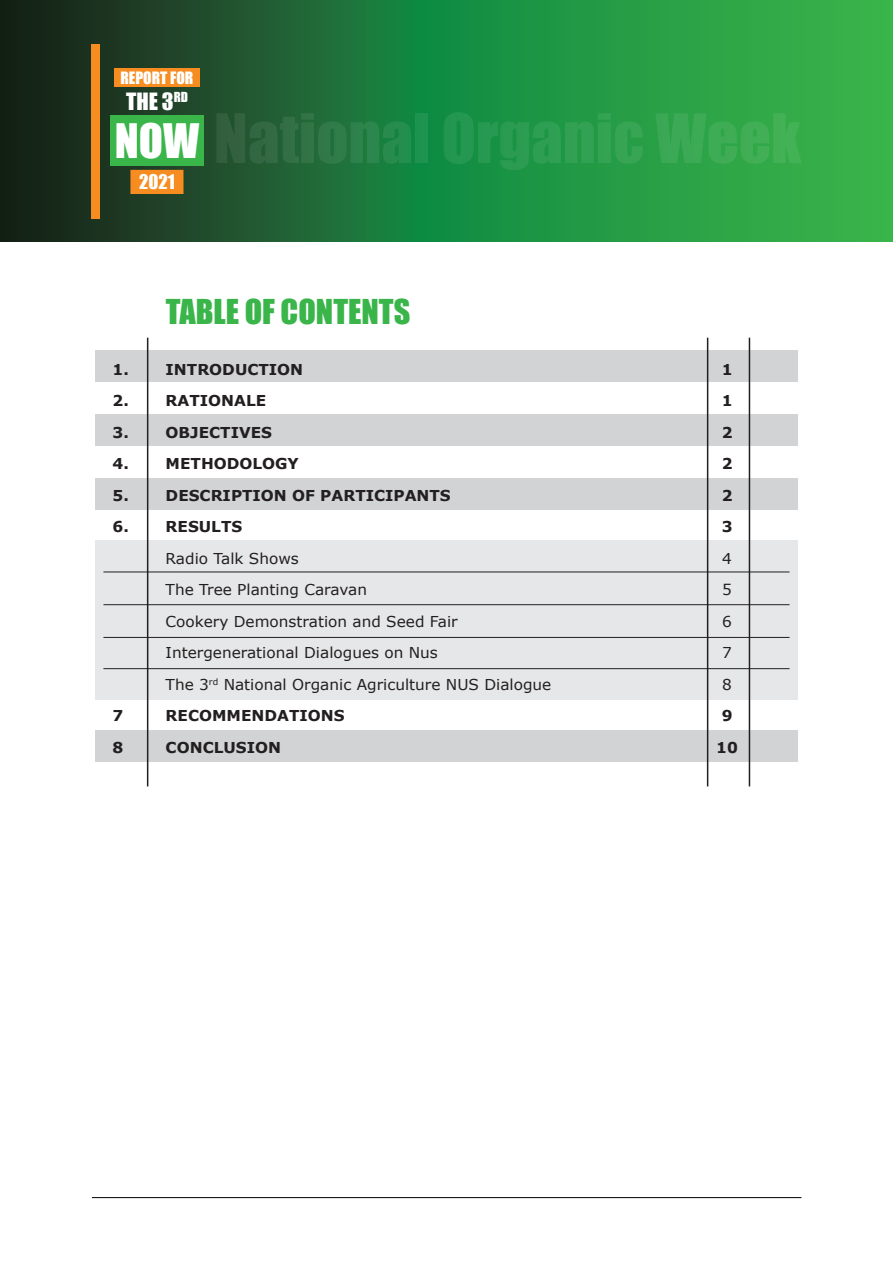
<style>
.page{position:relative;width:893px;height:1263px;background:#fff}
.page>*{position:absolute;margin:0;border:0;box-sizing:border-box;transform-origin:0 0}
.t1{font:43.65px "Impact";color:#fff}
.t2{font:31.5px "Impact";color:#39b54a}
.t3{font:21.9px "Impact";color:#fff}
.t4{font:18.6px "Impact";color:#fff}
.t5{font:15.6px "Impact";color:#fff}
.t6{font:15px/31.5px "Verdana";color:#231f20}
.t7{font:700 15px/31.5px "Verdana";color:#231f20;text-align:justify}
</style>
<div class="page">
<svg style="left:0;top:0;width:893px;height:241px;background:#227d3a"></svg>
<div style="left:95px;top:350px;width:703px;height:32px;background:#d1d3d4"></div>
<div style="left:95px;top:414px;width:703px;height:32px;background:#d1d3d4"></div>
<div style="left:95px;top:478px;width:703px;height:32px;background:#d1d3d4"></div>
<div style="left:95px;top:540px;width:703px;height:160px;background:#e6e7e8"></div>
<div style="left:95px;top:730px;width:703px;height:32px;background:#d1d3d4"></div>
<hr style="left:147px;top:338px;width:1px;height:448px;background:#231f20">
<hr style="left:707px;top:338px;width:1px;height:448px;background:#231f20">
<hr style="left:749px;top:338px;width:1px;height:448px;background:#231f20">
<div style="left:92px;top:44px;width:8px;height:174px;background:#f78c20"></div>
<div style="left:130px;top:170px;width:54px;height:24px;background:#f78c20"></div>
<div style="left:110px;top:115px;width:94px;height:50px;background:#39b54a"></div>
<div style="left:114px;top:68px;width:86px;height:18px;background:#f78c20"></div>
<hr style="left:92px;top:1197px;width:709px;height:1px;background:#000">
<hr style="left:103px;top:572px;width:686px;height:1px;background:#231f20">
<hr style="left:103px;top:604px;width:686px;height:1px;background:#231f20">
<hr style="left:103px;top:637px;width:686px;height:1px;background:#231f20">
<hr style="left:103px;top:668px;width:686px;height:1px;background:#231f20">
<p class="t5" style="left:120px;top:65px;width:74px">REPORT FOR</p>
<h3 class="t3" style="left:126px;top:84px;width:63px">THE 3<sup>RD</sup></h3>
<h1 class="t1" style="left:115px;top:107px;width:86px">NOW</h1>
<p class="t4" style="left:139px;top:168px;width:37px">2021</p>
<h2 class="t2" style="left:166px;top:287px;width:246px">TABLE OF CONTENTS</h2>
<p class="t7" style="left:113px;top:353px;width:18px">1.</p>
<p class="t7" style="left:166px;top:353px;width:139px">INTRODUCTION</p>
<p class="t7" style="left:113px;top:385px;width:18px">2.</p>
<p class="t7" style="left:166px;top:385px;width:102px">RATIONALE</p>
<p class="t7" style="left:113px;top:416px;width:18px">3.</p>
<p class="t7" style="left:166px;top:416px;width:108px">OBJECTIVES</p>
<p class="t7" style="left:113px;top:448px;width:18px">4.</p>
<p class="t7" style="left:166px;top:448px;width:135px">METHODOLOGY</p>
<p class="t7" style="left:113px;top:479px;width:18px">5.</p>
<p class="t7" style="left:166px;top:479px;width:287px">DESCRIPTION OF PARTICIPANTS</p>
<p class="t7" style="left:113px;top:511px;width:18px">6.</p>
<p class="t7" style="left:166px;top:511px;width:78px">RESULTS</p>
<p class="t6" style="left:166px;top:542px;width:387px">Radio Talk Shows<br>The Tree Planting Caravan<br>Cookery Demonstration and Seed Fair Intergenerational Dialogues on Nus<br>The 3<sup>rd</sup> National Organic Agriculture NUS Dialogue</p>
<p class="t7" style="left:113px;top:700px;width:12px">7</p>
<p class="t7" style="left:166px;top:700px;width:180px">RECOMMENDATIONS</p>
<p class="t7" style="left:113px;top:731px;width:12px">8</p>
<p class="t7" style="left:166px;top:731px;width:117px">CONCLUSION</p>
<p class="t7" style="left:722px;top:353px;width:12px">1<br>1<br>2<br>2<br>2<br>3</p>
<p class="t6" style="left:722px;top:542px;width:11px;text-align:justify">4<br>5<br>6<br>7<br>8</p>
<p class="t7" style="left:716px;top:700px;width:23px;text-align:center">9<br>10</p>
</div>
